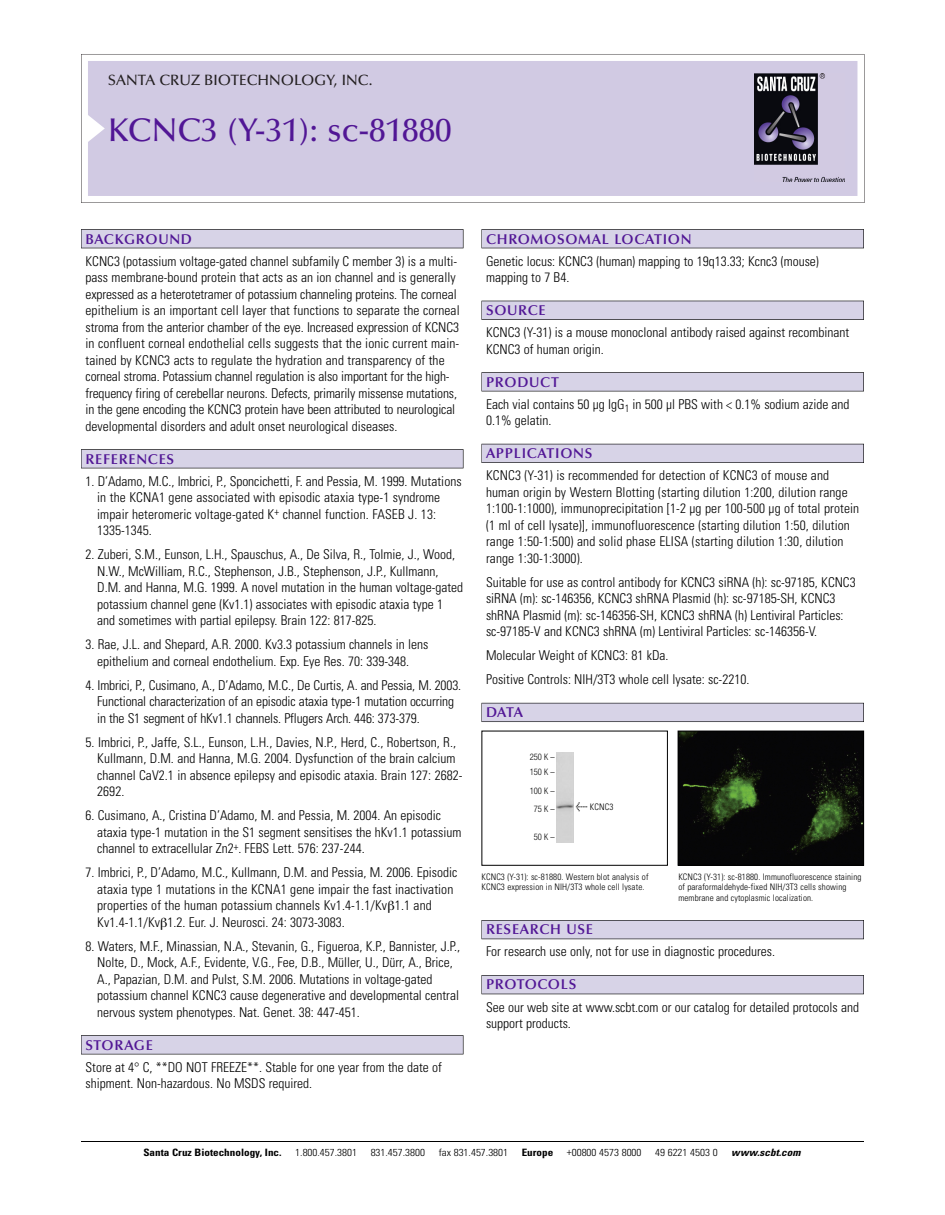
<style>
.page{position:relative;width:945px;height:1215px;background:#fff}
.page>*{position:absolute;margin:0;border:0;box-sizing:border-box;transform-origin:0 0}
.t1{font:500 33px "Optima";color:#511695}
.t2{font:500 15px "Optima";color:#231f20}
.t3{font:600 14.25px "Optima";letter-spacing:.05em;color:#511695}
.t4{font:300 condensed 13.5px/16.5px "Univers";color:#000}
.t5{font:300 condensed 10.2px "Univers";color:#000;scale:1.1 1}
.t6{font:700 condensed 10.2px "Univers";color:#000;scale:1.1 1}
.t7{font:italic 700 condensed 10.2px "Univers";letter-spacing:.005em;color:#000;scale:1.1 1}
.t8{font:300 condensed 9px/10.5px "Univers";letter-spacing:.015em;color:#000}
.t9{font:300 condensed 9px/14.5px "Helvetica Neue";color:#000;scale:.95 1}
.s1{font-family:"Meta Plus";font-weight:400;font-stretch:normal;font-size:10.5px}
</style>
<div class="page">
<svg style="left:81px;top:54px;width:783px;height:149px"></svg>
<div style="left:88px;top:61px;width:769px;height:135px;background:#d1cae3"></div>
<img style="left:755px;top:74px;width:90px;height:108px">
<div style="left:81px;top:229px;width:382px;height:19px;background:#525156"></div>
<div style="left:81px;top:230px;width:382px;height:18px;background:#d7d3e7"></div>
<div style="left:81px;top:449px;width:382px;height:19px;background:#525155"></div>
<div style="left:81px;top:450px;width:382px;height:18px;background:#d7d3e7"></div>
<div style="left:81px;top:1035px;width:382px;height:19px;background:#545357"></div>
<div style="left:81px;top:1036px;width:382px;height:18px;background:#d7d3e7"></div>
<div style="left:482px;top:229px;width:382px;height:19px;background:#525156"></div>
<div style="left:482px;top:230px;width:381px;height:18px;background:#d7d3e7"></div>
<div style="left:482px;top:301px;width:382px;height:19px;background:#515055"></div>
<div style="left:482px;top:301px;width:381px;height:18px;background:#d7d3e7"></div>
<div style="left:482px;top:372px;width:382px;height:19px;background:#545357"></div>
<div style="left:482px;top:373px;width:381px;height:18px;background:#d7d3e7"></div>
<div style="left:482px;top:444px;width:382px;height:19px;background:#54535a"></div>
<div style="left:482px;top:444px;width:381px;height:18px;background:#d7d3e7"></div>
<div style="left:482px;top:703px;width:382px;height:19px;background:#5b5a62"></div>
<div style="left:482px;top:703px;width:381px;height:18px;background:#d7d3e7"></div>
<div style="left:482px;top:920px;width:382px;height:19px;background:#535259"></div>
<div style="left:482px;top:921px;width:381px;height:18px;background:#d7d3e7"></div>
<div style="left:482px;top:975px;width:382px;height:19px;background:#525158"></div>
<div style="left:482px;top:976px;width:381px;height:18px;background:#d7d3e7"></div>
<hr style="left:81px;top:1141px;width:783px;height:1px;background:#000">
<div style="left:482px;top:731px;width:186px;height:135px;border:1px solid #000"></div>
<img style="left:680px;top:733px;width:182px;height:131px">
<div style="left:678px;top:731px;width:186px;height:135px;border:1px solid #000"></div>
<img style="left:557px;top:753px;width:17px;height:90px">
<p class="t2" style="left:108px;top:74px;width:266px">SANTA CRUZ BIOTECHNOLOGY, INC.</p>
<h1 class="t1" style="left:108px;top:117px;width:345px">KCNC3 (Y-31): sc-81880</h1>
<p class="t3" style="left:86px;top:233px;width:108px">BACKGROUND</p>
<p class="t4" style="left:86px;top:254px;width:376px">KCNC3 (potassium voltage-gated channel subfamily C member 3) is a multi&shy;pass membrane-bound protein that acts as an ion channel and is generally expressed as a heterotetramer of potassium channeling proteins. The corneal epithelium is an important cell layer that functions to separate the corneal stroma from the anterior chamber of the eye. Increased expression of KCNC3 in confluent corneal endothelial cells suggests that the ionic current main&shy;tained by KCNC3 acts to regulate the hydration and transparency of the corneal stroma. Potassium channel regulation is also important for the high&shy;frequency firing of cerebellar neurons. Defects, primarily missense mutations, in the gene encoding the KCNC3 protein have been attributed to neurological developmental disorders and adult onset neurological diseases.</p>
<p class="t3" style="left:86px;top:453px;width:90px">REFERENCES</p>
<p class="t4" style="left:97px;top:474px;width:366px;text-indent:-12px">1. D’Adamo, M.C., Imbrici, P., Sponcichetti, F. and Pessia, M. 1999. Mutations in the KCNA1 gene associated with episodic ataxia type-1 syndrome impair heteromeric voltage-gated K<sup>+</sup> channel function. FASEB J. 13:<br>1335-1345.</p>
<p class="t4" style="left:97px;top:547px;width:367px;text-indent:-12px">2. Zuberi, S.M., Eunson, L.H., Spauschus, A., De Silva, R., Tolmie, J., Wood, N.W., McWilliam, R.C., Stephenson, J.B., Stephenson, J.P., Kullmann, D.M. and Hanna, M.G. 1999. A novel mutation in the human voltage-gated potassium channel gene (Kv1.1) associates with episodic ataxia type 1 and sometimes with partial epilepsy. Brain 122: 817-825.</p>
<p class="t4" style="left:86px;top:637px;width:344px;text-align:center">3. Rae, J.L. and Shepard, A.R. 2000. Kv3.3 potassium channels in lens epithelium and corneal endothelium. Exp. Eye Res. 70: 339-348.</p>
<p class="t4" style="left:97px;top:678px;width:366px;text-indent:-12px">4. Imbrici, P., Cusimano, A., D’Adamo, M.C., De Curtis, A. and Pessia, M. 2003.<br>Functional characterization of an episodic ataxia type-1 mutation occurring in the S1 segment of hKv1.1 channels. Pflugers Arch. 446: 373-379.</p>
<p class="t4" style="left:97px;top:735px;width:367px;text-indent:-12px">5. Imbrici, P., Jaffe, S.L., Eunson, L.H., Davies, N.P., Herd, C., Robertson, R., Kullmann, D.M. and Hanna, M.G. 2004. Dysfunction of the brain calcium channel CaV2.1 in absence epilepsy and episodic ataxia. Brain 127: 2682- 2692.</p>
<p class="t4" style="left:97px;top:808px;width:366px;text-indent:-12px">6. Cusimano, A., Cristina D’Adamo, M. and Pessia, M. 2004. An episodic ataxia type-1 mutation in the S1 segment sensitises the hKv1.1 potassium channel to extracellular Zn2<sup>+</sup>. FEBS Lett. 576: 237-244.</p>
<p class="t4" style="left:97px;top:865px;width:362px;text-indent:-12px">7. Imbrici, P., D’Adamo, M.C., Kullmann, D.M. and Pessia, M. 2006. Episodic ataxia type 1 mutations in the KCNA1 gene impair the fast inactivation properties of the human potassium channels Kv1.4-1.1/Kv 1.1 and Kv1.4-1.1/Kv 1.2. Eur. J. Neurosci. 24: 3073-3083.</p>
<p class="t4" style="left:97px;top:939px;width:364px;text-indent:-12px">8. Waters, M.F., Minassian, N.A., Stevanin, G., Figueroa, K.P., Bannister, J.P., Nolte, D., Mock, A.F., Evidente, V.G., Fee, D.B., Müller, U., Dürr, A., Brice, A., Papazian, D.M. and Pulst, S.M. 2006. Mutations in voltage-gated potassium channel KCNC3 cause degenerative and developmental central nervous system phenotypes. Nat. Genet. 38: 447-451.</p>
<p class="t3" style="left:86px;top:1039px;width:69px">STORAGE</p>
<p class="t4" style="left:86px;top:1060px;width:358px">Store at 4° C, **DO NOT FREEZE**. Stable for one year from the date of shipment. Non-hazardous. No MSDS required.</p>
<p class="t3" style="left:486px;top:233px;width:207px">CHROMOSOMAL LOCATION</p>
<p class="t4" style="left:486px;top:254px;width:334px">Genetic locus: KCNC3 (human) mapping to 19q13.33; Kcnc3 (mouse) mapping to 7 B4.</p>
<p class="t3" style="left:486px;top:305px;width:61px">SOURCE</p>
<p class="t4" style="left:486px;top:325px;width:365px">KCNC3 (Y-31) is a mouse monoclonal antibody raised against recombinant<br>KCNC3 of human origin.</p>
<p class="t3" style="left:486px;top:376px;width:74px">PRODUCT</p>
<p class="t4" style="left:486px;top:397px;width:365px">Each vial contains 50 µg IgG<sub>1</sub> in 500 µl PBS with &lt; 0.1% sodium azide and<br>0.1% gelatin.</p>
<p class="t3" style="left:486px;top:448px;width:108px">APPLICATIONS</p>
<p class="t4" style="left:486px;top:468px;width:375px">KCNC3 (Y-31) is recommended for detection of KCNC3 of mouse and human origin by Western Blotting (starting dilution 1:200, dilution range 1:100-1:1000), immunoprecipitation [1-2 µg per 100-500 µg of total protein (1 ml of cell lysate)], immunofluorescence (starting dilution 1:50, dilution range 1:50-1:500) and solid phase ELISA (starting dilution 1:30, dilution range 1:30-1:3000).</p>
<p class="t4" style="left:486px;top:575px;width:371px">Suitable for use as control antibody for KCNC3 siRNA (h): sc-97185, KCNC3 siRNA (m): sc-146356, KCNC3 shRNA Plasmid (h): sc-97185-SH, KCNC3 shRNA Plasmid (m): sc-146356-SH, KCNC3 shRNA (h) Lentiviral Particles: sc-97185-V and KCNC3 shRNA (m) Lentiviral Particles: sc-146356-V.</p>
<p class="t4" style="left:486px;top:645px;width:265px;line-height:24px">Molecular Weight of KCNC3: 81 kDa.<br>Positive Controls: NIH/3T3 whole cell lysate: sc-2210.</p>
<p class="t3" style="left:486px;top:707px;width:39px">DATA</p>
<p class="t9" style="left:530px;top:751px;width:28px">250 K –<br>150 K –</p>
<p class="t9" style="left:530px;top:783px;width:28px;line-height:18.1px;text-align:center">100 K –<br>75K–</p>
<p class="t9" style="left:534px;top:830px;width:24px">50K–</p>
<p class="t8" style="left:576px;top:802px;width:39px"><span class="s1">&lt;</span> KCNC3</p>
<p class="t8" style="left:482px;top:872px;width:169px">KCNC3 (Y-31): sc-81880. Western blot analysis of<br>KCNC3 expression in NIH/3T3 whole cell lysate.</p>
<p class="t8" style="left:678px;top:872px;width:185px">KCNC3 (Y-31): sc-81880. Immunofluorescence staining of paraformaldehyde-fixed NIH/3T3 cells showing membrane and cytoplasmic localization.</p>
<p class="t3" style="left:486px;top:924px;width:109px">RESEARCH USE</p>
<p class="t4" style="left:486px;top:945px;width:290px">For research use only, not for use in diagnostic procedures.</p>
<p class="t3" style="left:486px;top:979px;width:92px">PROTOCOLS</p>
<p class="t4" style="left:486px;top:1000px;width:375px">See our web site at www.scbt.com or our catalog for detailed protocols and support products.</p>
<p class="t6" style="left:143px;top:1148px;width:127px">Santa Cruz Biotechnology, Inc.</p>
<p class="t5" style="left:295px;top:1148px;width:58px">1.800.457.3801</p>
<p class="t5" style="left:371px;top:1148px;width:51px">831.457.3800</p>
<p class="t5" style="left:439px;top:1148px;width:65px">fax 831.457.3801</p>
<p class="t6" style="left:522px;top:1148px;width:30px">Europe</p>
<p class="t5" style="left:567px;top:1148px;width:69px">+00800 4573 8000</p>
<p class="t5" style="left:655px;top:1148px;width:58px">49 6221 4503 0</p>
<p class="t7" style="left:731px;top:1148px;width:64px">www.scbt.com</p>
</div>
